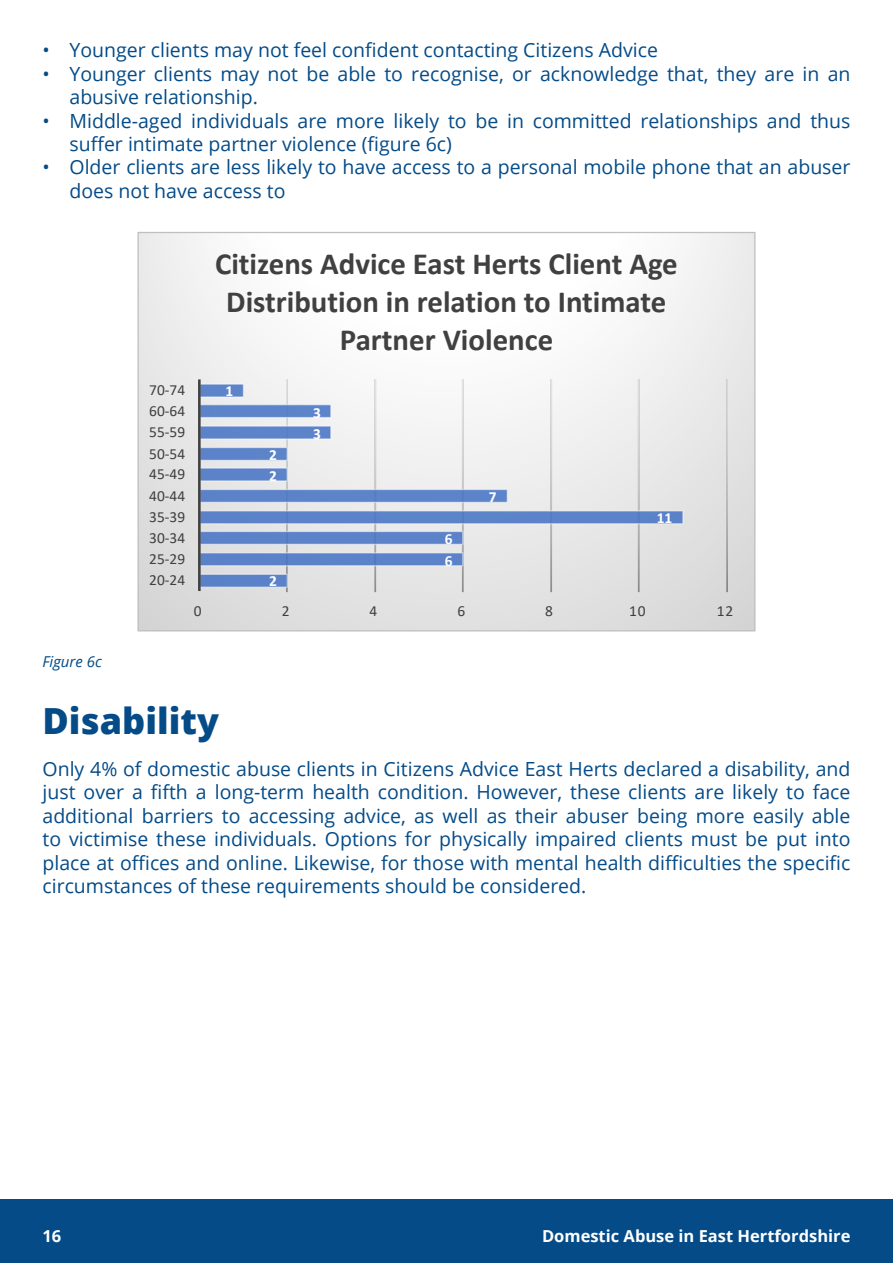
<style>
.page{position:relative;width:893px;height:1263px;background:#fff}
.page>*{position:absolute;margin:0;border:0;box-sizing:border-box;transform-origin:0 0}
.t1{font:800 36px "Open Sans";color:#044b88}
.t2{font:700 30.9px/37.7px "Calibri";color:#404040;text-align:center}
.t3{font:19.5px/23.4px "Open Sans";color:#044b88}
.t4{font:700 16.5px "Open Sans";color:#fff}
.t5{font:15.45px "Calibri";color:#404040}
.t6{font:700 15.45px "Calibri";color:#fff}
.t7{font:italic 15px "Open Sans";color:#044b88}
</style>
<div class="page">
<div style="left:0;top:1199px;width:893px;height:64px;background:#044b88"></div>
<div style="left:138px;top:232px;width:617px;height:399px;background:linear-gradient(to bottom,#fdfdfd,#d5d5d5)"></div>
<img style="left:286px;top:380px;width:441px;height:212px">
<svg style="left:201px;top:383px;width:483px;height:205px"></svg>
<hr style="left:198px;top:379px;width:3px;height:212px;background:#404040">
<p class="t3" style="left:43px;top:38px;width:617px">• Younger clients may not feel confident contacting Citizens Advice</p>
<p class="t3" style="left:70px;top:62px;width:782px;text-indent:-27px">• Younger clients may not be able to recognise, or acknowledge that, they are in an abusive relationship.</p>
<p class="t3" style="left:70px;top:108px;width:782px;text-indent:-27px">• Middle-aged individuals are more likely to be in committed relationships and thus suffer intimate partner violence (figure 6c)</p>
<p class="t3" style="left:70px;top:155px;width:782px;text-indent:-27px">• Older clients are less likely to have access to a personal mobile phone that an abuser does not have access to</p>
<h2 class="t2" style="left:215px;top:245px;width:464px">Citizens Advice East Herts Client Age<br>Distribution in relation to Intimate<br>Partner Violence</h2>
<p class="t5" style="left:149px;top:379px;width:37px">70-74</p>
<p class="t6" style="left:225px;top:380px;width:9px">1</p>
<p class="t5" style="left:149px;top:400px;width:37px">60-64</p>
<p class="t6" style="left:313px;top:401px;width:9px">3</p>
<p class="t5" style="left:149px;top:421px;width:37px">55-59</p>
<p class="t6" style="left:313px;top:423px;width:9px">3</p>
<p class="t5" style="left:149px;top:443px;width:37px">50-54</p>
<p class="t6" style="left:269px;top:443px;width:9px">2</p>
<p class="t5" style="left:149px;top:463px;width:37px">45-49</p>
<p class="t6" style="left:269px;top:465px;width:9px">2</p>
<p class="t5" style="left:149px;top:485px;width:37px">40-44</p>
<p class="t6" style="left:489px;top:486px;width:9px">7</p>
<p class="t5" style="left:149px;top:506px;width:37px">35-39</p>
<p class="t6" style="left:657px;top:507px;width:17px">11</p>
<p class="t5" style="left:149px;top:527px;width:37px">30-34</p>
<p class="t6" style="left:445px;top:528px;width:9px">6</p>
<p class="t5" style="left:149px;top:548px;width:37px">25-29</p>
<p class="t6" style="left:445px;top:550px;width:9px">6</p>
<p class="t5" style="left:149px;top:570px;width:37px">20-24</p>
<p class="t6" style="left:269px;top:570px;width:9px">2</p>
<p class="t5" style="left:194px;top:600px;width:9px">0</p>
<p class="t5" style="left:282px;top:600px;width:9px">2</p>
<p class="t5" style="left:369px;top:600px;width:9px">4</p>
<p class="t5" style="left:457px;top:600px;width:9px">6</p>
<p class="t5" style="left:545px;top:600px;width:9px">8</p>
<p class="t5" style="left:629px;top:600px;width:18px">10</p>
<p class="t5" style="left:717px;top:600px;width:18px">12</p>
<p class="t7" style="left:43px;top:651px;width:61px">Figure 6c</p>
<h1 class="t1" style="left:43px;top:694px;width:178px">Disability</h1>
<p class="t3" style="left:43px;top:757px;width:809px;text-align:justify">Only 4% of domestic abuse clients in Citizens Advice East Herts declared a disability, and just over a fifth a long-term health condition. However, these clients are likely to face additional barriers to accessing advice, as well as their abuser being more easily able to victimise these individuals. Options for physically impaired clients must be put into place at offices and online. Likewise, for those with mental health difficulties the specific circumstances of these requirements should be considered.</p>
<p class="t4" style="left:43px;top:1224px;width:20px">16</p>
<p class="t4" style="left:542px;top:1224px;width:310px">Domestic Abuse in East Hertfordshire</p>
</div>
